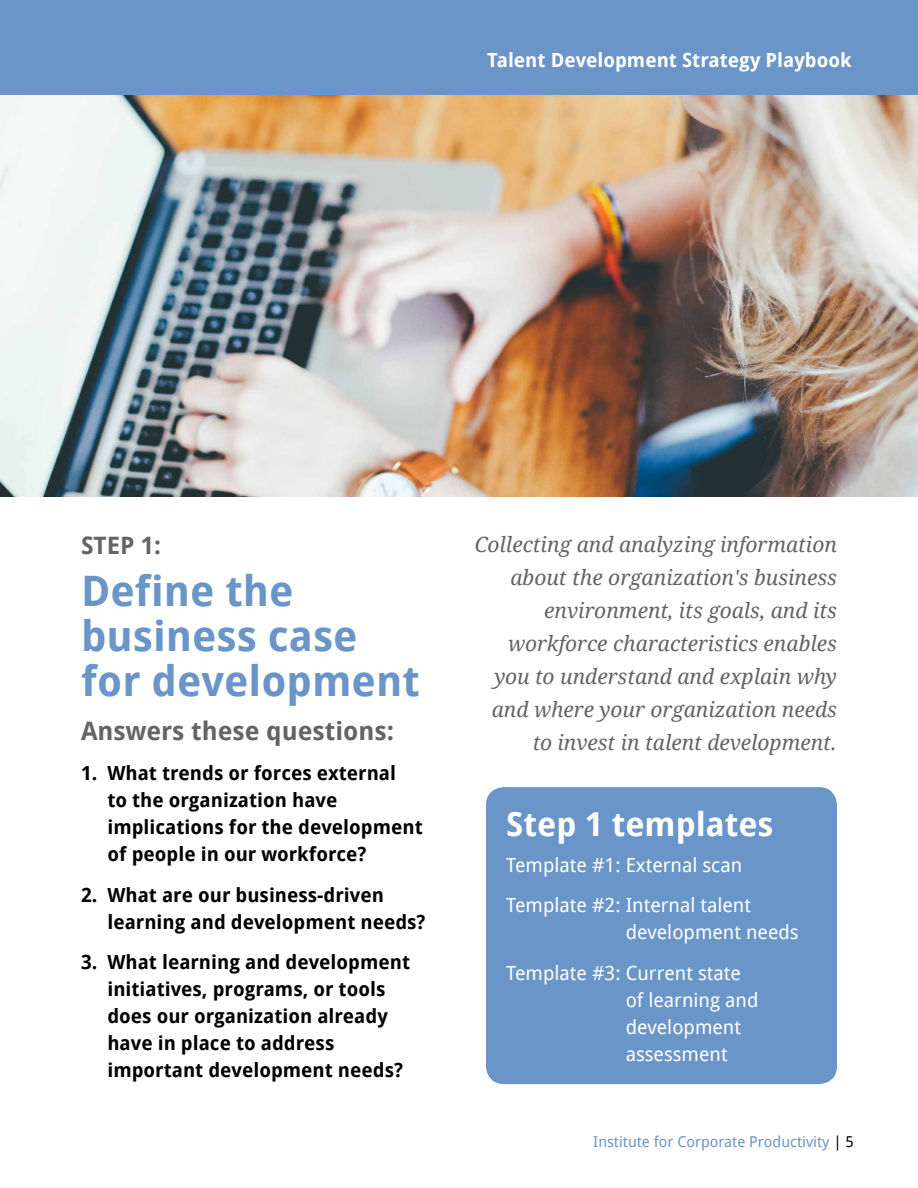
<style>
.page{position:relative;width:918px;height:1188px;background:#fff}
.page>*{position:absolute;margin:0;border:0;box-sizing:border-box;transform-origin:0 0}
.t1{font:700 42px/45px "Droid Sans";color:#6a95c8}
.t2{font:700 33px "Droid Sans";color:#fff}
.t3{font:700 25.5px "Droid Sans";color:#666364}
.t4{font:700 24px "Droid Sans";color:#666364}
.t5{font:italic 21px/33px "Droid Serif";color:#666364;text-align:right}
.t6{font:700 19.5px/27px "Droid Sans";color:#000}
.t7{font:19.5px/40.5px "Droid Sans";color:#fff}
.t8{font:700 19.5px "Droid Sans";color:#fff}
.t9{font:15px "Droid Sans";color:#6a95c8}
.s1{color:#000}
</style>
<div class="page">
<img style="left:0;top:94px;width:918px;height:403px">
<div style="left:0;top:0;width:918px;height:94px;background:#6a95c8"></div>
<div style="left:486px;top:787px;width:351px;height:297px;background:#6a95c8;border-radius:18px"></div>
<p class="t8" style="left:487px;top:46px;width:366px">Talent Development Strategy Playbook</p>
<p class="t4" style="left:81px;top:528px;width:81px">STEP 1:</p>
<h1 class="t1" style="left:81px;top:567px;width:340px">Define the business case for development</h1>
<h3 class="t3" style="left:81px;top:713px;width:314px">Answers these questions:</h3>
<p class="t6" style="left:107px;top:759px;width:317px;text-indent:-26px">1. What trends or forces external<br>to the organization have implications for the development of people in our workforce?</p>
<p class="t6" style="left:107px;top:881px;width:320px;text-indent:-26px">2. What are our business-driven learning and development needs?</p>
<p class="t6" style="left:107px;top:948px;width:304px;text-indent:-26px">3. What learning and development initiatives, programs, or tools does our organization already have in place to address important development needs?</p>
<p class="t5" style="left:475px;top:528px;width:364px">Collecting and analyzing information about the organization's business environment, its goals, and its workforce characteristics enables you to understand and explain why and where your organization needs to invest in talent development.</p>
<h2 class="t2" style="left:506px;top:801px;width:269px">Step 1 templates</h2>
<p class="t7" style="left:506px;top:844px;width:246px">Template #1: External scan<br>Template #2: Internal talent</p>
<p class="t7" style="left:506px;top:911px;width:294px;text-indent:119px">development needs<br>Template #3: Current state</p>
<p class="t7" style="left:626px;top:986px;width:134px;line-height:27px">of learning and development assessment</p>
<p class="t9" style="left:593px;top:1131px;width:262px">Institute for Corporate Productivity <span class="s1">| 5</span></p>
</div>
